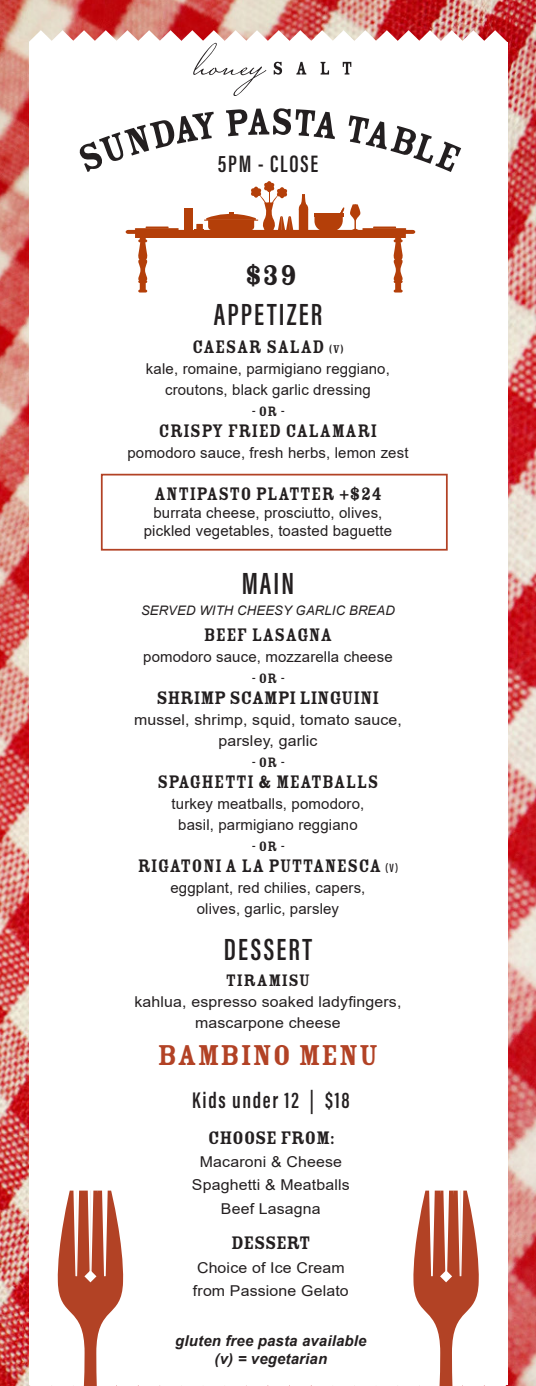
<style>
.page{position:relative;width:536px;height:1386px;background:#fff}
.page>*{position:absolute;margin:0;border:0;box-sizing:border-box;transform-origin:0 0}
.DISH_NAME{font:600 31.5px "Acumin Pro Extra Cond";letter-spacing:.07em;color:#231f20}
.DISH_NAME-2{font:31.5px "Rosewood Std Fill";letter-spacing:.01em;color:#b24225;scale:1.06 1}
.DISH_NAME-3{font:31.5px "Rosewood Std Fill";color:#231f20}
.DISH_NAME-4{font:600 24.5px "Acumin Pro Extra Cond";letter-spacing:.07em;color:#231f20}
.DISH_NAME-5{font:600 23.28px "Acumin Pro Extra Cond";letter-spacing:.07em;color:#231f20}
.DISH_NAME-6{font:19.95px "Rosewood Std Fill";letter-spacing:.005em;color:#231f20}
.DISH_NAME-7{font:19.95px "Rosewood Std Fill";letter-spacing:-.02em;color:#231f20;scale:1.06 1}
.DISH_NAME-8{font:18.2px "Rosewood Std Fill";letter-spacing:.01em;color:#231f20;scale:1.06 1}
.DISH_NAME-9{font:15.05px/21px "Arial";letter-spacing:.01em;color:#231f20;text-align:center}
.DISH_NAME-10{font:15.05px/21px "Arial";letter-spacing:.01em;color:#231f20;text-align:center;scale:1.06 1}
.DISH_NAME-11{font:italic 700 15.05px "Arial";letter-spacing:.01em;color:#231f20}
.DISH_NAME-12{font:15.05px "Rosewood Std Fill";letter-spacing:.01em;color:#231f20}
.DISH_NAME-13{font:italic 13.12px "Arial";letter-spacing:.01em;color:#231f20}
.s1{font-size:12.25px}
.s2{font-family:"Acumin Pro Extra Cond";font-weight:600;font-size:12.25px}
</style>
<div class="page">
<img style="left:0;top:0;width:536px;height:1386px">
<div style="left:29px;top:42px;width:478px;height:1342px;background:#fff"></div>
<svg style="left:29px;top:30px;width:478px;height:66px"></svg>
<svg style="left:126px;top:181px;width:289px;height:112px"></svg>
<svg style="left:29px;top:1190px;width:478px;height:196px"></svg>
<svg style="left:79px;top:112px;width:134px;height:60px"></svg>
<svg style="left:226px;top:108px;width:109px;height:31px"></svg>
<svg style="left:348px;top:115px;width:113px;height:57px"></svg>
<div style="left:101px;top:474px;width:346px;height:77px;border:2px solid #b24225"></div>
<p class="DISH_NAME-4" style="left:218px;top:149px;width:102px">5PM - CLOSE</p>
<p class="DISH_NAME-3" style="left:245px;top:258px;width:54px">$39</p>
<p class="DISH_NAME" style="left:214px;top:295px;width:110px">APPETIZER</p>
<p class="DISH_NAME-6" style="left:192px;top:336px;width:153px">CAESAR SALAD <span class="s1">(V)</span></p>
<p class="DISH_NAME-9" style="left:146px;top:358px;width:245px">kale, romaine, parmigiano reggiano, croutons, black garlic dressing</p>
<p class="DISH_NAME-12" style="left:251px;top:403px;width:35px">- OR -</p>
<p class="DISH_NAME-6" style="left:159px;top:420px;width:220px">CRISPY FRIED CALAMARI</p>
<p class="DISH_NAME-9" style="left:127px;top:442px;width:282px">pomodoro sauce, fresh herbs, lemon zest</p>
<p class="DISH_NAME-6" style="left:154px;top:483px;width:229px">ANTIPASTO PLATTER +$24</p>
<p class="DISH_NAME-9" style="left:144px;top:504px;width:250px;line-height:18.2px">burrata cheese, prosciutto, olives, pickled vegetables, toasted baguette</p>
<p class="DISH_NAME" style="left:241px;top:564px;width:54px">MAIN</p>
<p class="DISH_NAME-13" style="left:141px;top:602px;width:255px">SERVED WITH CHEESY GARLIC BREAD</p>
<p class="DISH_NAME-6" style="left:204px;top:624px;width:130px">BEEF LASAGNA</p>
<p class="DISH_NAME-9" style="left:143px;top:646px;width:251px">pomodoro sauce, mozzarella cheese</p>
<p class="DISH_NAME-12" style="left:251px;top:670px;width:35px">- OR -</p>
<p class="DISH_NAME-7" style="left:156px;top:687px;width:212px">SHRIMP SCAMPI LINGUINI</p>
<p class="DISH_NAME-10" style="left:134px;top:709px;width:254px">mussel, shrimp, squid, tomato sauce, parsley, garlic</p>
<p class="DISH_NAME-12" style="left:251px;top:754px;width:35px">- OR -</p>
<p class="DISH_NAME-6" style="left:157px;top:771px;width:222px">SPAGHETTI &amp; MEATBALLS</p>
<p class="DISH_NAME-9" style="left:171px;top:793px;width:194px">turkey meatballs, pomodoro, basil, parmigiano reggiano</p>
<p class="DISH_NAME-12" style="left:251px;top:838px;width:35px">- OR -</p>
<p class="DISH_NAME-6" style="left:138px;top:855px;width:262px">RIGATONI A LA PUTTANESCA <span class="s2">(V)</span></p>
<p class="DISH_NAME-9" style="left:170px;top:877px;width:196px">eggplant, red chilies, capers,</p>
<p class="DISH_NAME-9" style="left:197px;top:898px;width:144px">olives, garlic, parsley</p>
<p class="DISH_NAME" style="left:224px;top:930px;width:90px">DESSERT</p>
<p class="DISH_NAME-8" style="left:225px;top:970px;width:81px">TIRAMISU</p>
<p class="DISH_NAME-10" style="left:134px;top:991px;width:253px">kahlua, espresso soaked ladyfingers, mascarpone cheese</p>
<p class="DISH_NAME-2" style="left:157px;top:1038px;width:210px">BAMBINO MENU</p>
<p class="DISH_NAME-5" style="left:192px;top:1086px;width:159px">Kids under 12 | $18</p>
<p class="DISH_NAME-7" style="left:208px;top:1127px;width:121px">CHOOSE FROM:</p>
<p class="DISH_NAME-10" style="left:200px;top:1151px;width:135px">Macaroni &amp; Cheese</p>
<p class="DISH_NAME-10" style="left:192px;top:1175px;width:150px">Spaghetti &amp; Meatballs</p>
<p class="DISH_NAME-10" style="left:221px;top:1198px;width:96px">Beef Lasagna</p>
<p class="DISH_NAME-7" style="left:231px;top:1232px;width:76px">DESSERT</p>
<p class="DISH_NAME-10" style="left:197px;top:1257px;width:141px">Choice of Ice Cream</p>
<p class="DISH_NAME-10" style="left:193px;top:1280px;width:148px">from Passione Gelato</p>
<p class="DISH_NAME-11" style="left:175px;top:1330px;width:192px">gluten free pasta available</p>
<p class="DISH_NAME-11" style="left:214px;top:1348px;width:114px">(v) = vegetarian</p>
</div>
